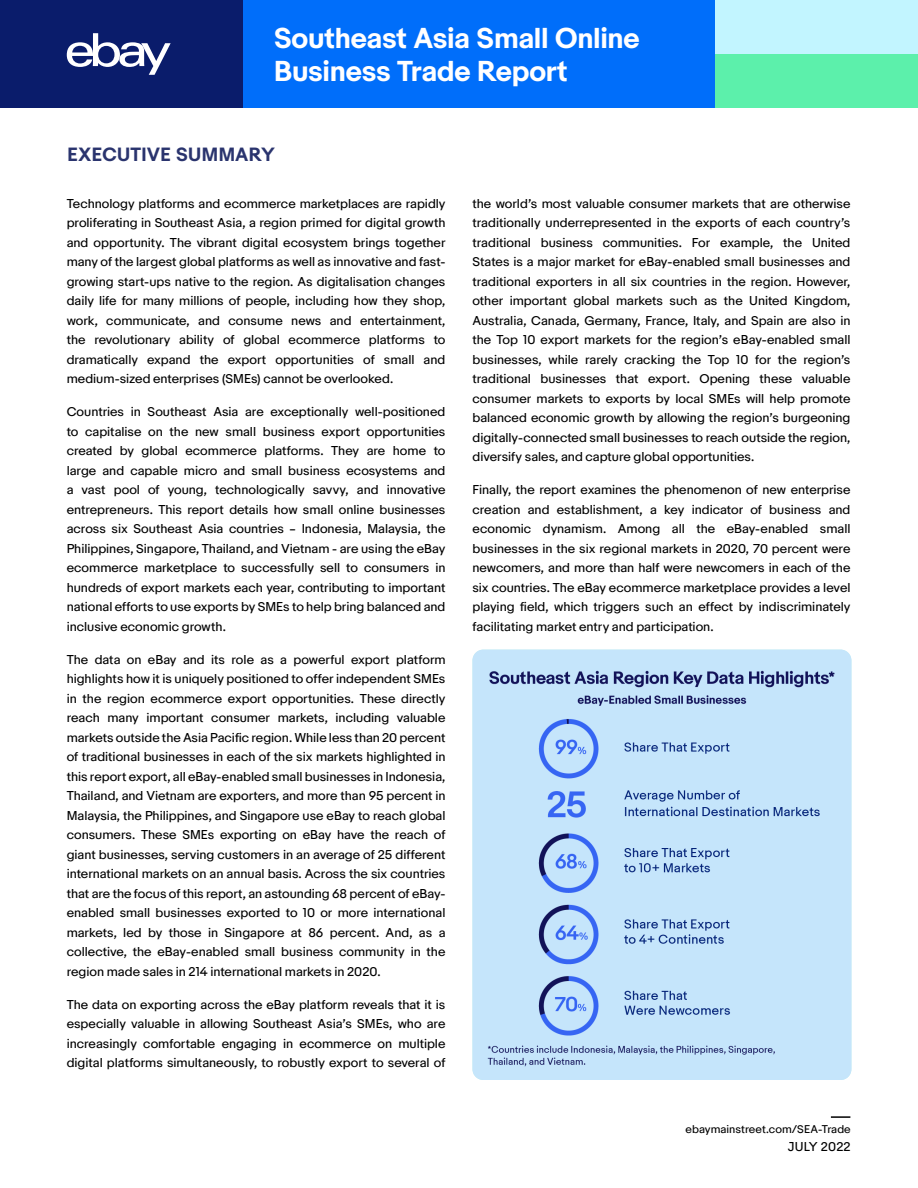
<style>
.page{position:relative;width:918px;height:1188px;background:#fff}
.page>*{position:absolute;margin:0;border:0;box-sizing:border-box;transform-origin:0 0}
.t1{font:700 27px/33px "Market Sans";letter-spacing:-.01em;color:#fff}
.t2{font:700 18px "Market Sans";letter-spacing:.015em;color:#2a346e}
.t3{font:12px/19.5px "Market Sans";color:#000;text-align:justify}
.t4{font:10.5px "Market Sans";letter-spacing:.005em;color:#000101}
</style>
<div class="page">
<svg style="left:831px;top:1116px;width:19px;height:2px"></svg>
<img style="left:472px;top:650px;width:379px;height:430px">
<div style="left:0;top:0;width:243px;height:108px;background:#0a1c6b"></div>
<div style="left:243px;top:0;width:473px;height:108px;background:#006efa"></div>
<svg style="left:67px;top:33px;width:104px;height:42px"></svg>
<div style="left:716px;top:0;width:202px;height:54px;background:#c2f5ff"></div>
<div style="left:716px;top:54px;width:202px;height:54px;background:#5cf0ab"></div>
<h1 class="t1" style="left:274px;top:23px;width:367px">Southeast Asia Small Online<br>Business Trade Report</h1>
<h2 class="t2" style="left:68px;top:143px;width:209px">EXECUTIVE SUMMARY</h2>
<p class="t3" style="left:67px;top:194px;width:380px">Technology platforms and ecommerce marketplaces are rapidly proliferating in Southeast Asia, a region primed for digital growth and opportunity. The vibrant digital ecosystem brings together many of the largest global platforms as well as innovative and fast&shy;growing start-ups native to the region. As digitalisation changes daily life for many millions of people, including how they shop, work, communicate, and consume news and entertainment, the revolutionary ability of global ecommerce platforms to dramatically expand the export opportunities of small and medium-sized enterprises (SMEs) cannot be overlooked.</p>
<p class="t3" style="left:67px;top:402px;width:380px">Countries in Southeast Asia are exceptionally well-positioned to capitalise on the new small business export opportunities created by global ecommerce platforms. They are home to large and capable micro and small business ecosystems and a vast pool of young, technologically savvy, and innovative entrepreneurs. This report details how small online businesses across six Southeast Asia countries – Indonesia, Malaysia, the Philippines, Singapore, Thailand, and Vietnam - are using the eBay ecommerce marketplace to successfully sell to consumers in hundreds of export markets each year, contributing to important national efforts to use exports by SMEs to help bring balanced and inclusive economic growth.</p>
<p class="t3" style="left:67px;top:650px;width:380px">The data on eBay and its role as a powerful export platform highlights how it is uniquely positioned to offer independent SMEs in the region ecommerce export opportunities. These directly reach many important consumer markets, including valuable markets outside the Asia Pacific region. While less than 20 percent of traditional businesses in each of the six markets highlighted in this report export, all eBay-enabled small businesses in Indonesia, Thailand, and Vietnam are exporters, and more than 95 percent in Malaysia, the Philippines, and Singapore use eBay to reach global consumers. These SMEs exporting on eBay have the reach of giant businesses, serving customers in an average of 25 different international markets on an annual basis. Across the six countries that are the focus of this report, an astounding 68 percent of eBay&shy;enabled small businesses exported to 10 or more international markets, led by those in Singapore at 86 percent. And, as a collective, the eBay-enabled small business community in the region made sales in 214 international markets in 2020.</p>
<p class="t3" style="left:67px;top:995px;width:380px">The data on exporting across the eBay platform reveals that it is especially valuable in allowing Southeast Asia’s SMEs, who are increasingly comfortable engaging in ecommerce on multiple digital platforms simultaneously, to robustly export to several of</p>
<p class="t3" style="left:473px;top:194px;width:380px">the world’s most valuable consumer markets that are otherwise traditionally underrepresented in the exports of each country’s traditional business communities. For example, the United States is a major market for eBay-enabled small businesses and traditional exporters in all six countries in the region. However, other important global markets such as the United Kingdom, Australia, Canada, Germany, France, Italy, and Spain are also in the Top 10 export markets for the region’s eBay-enabled small businesses, while rarely cracking the Top 10 for the region’s traditional businesses that export. Opening these valuable consumer markets to exports by local SMEs will help promote balanced economic growth by allowing the region’s burgeoning digitally-connected small businesses to reach outside the region, diversify sales, and capture global opportunities.</p>
<p class="t3" style="left:473px;top:480px;width:380px">Finally, the report examines the phenomenon of new enterprise creation and establishment, a key indicator of business and economic dynamism. Among all the eBay-enabled small businesses in the six regional markets in 2020, 70 percent were newcomers, and more than half were newcomers in each of the six countries. The eBay ecommerce marketplace provides a level playing field, which triggers such an effect by indiscriminately facilitating market entry and participation.</p>
<p class="t4" style="left:686px;top:1123px;width:167px">ebaymainstreet.com/SEA-Trade</p>
<p class="t3" style="left:788px;top:1138px;width:65px">JULY 2022</p>
</div>
